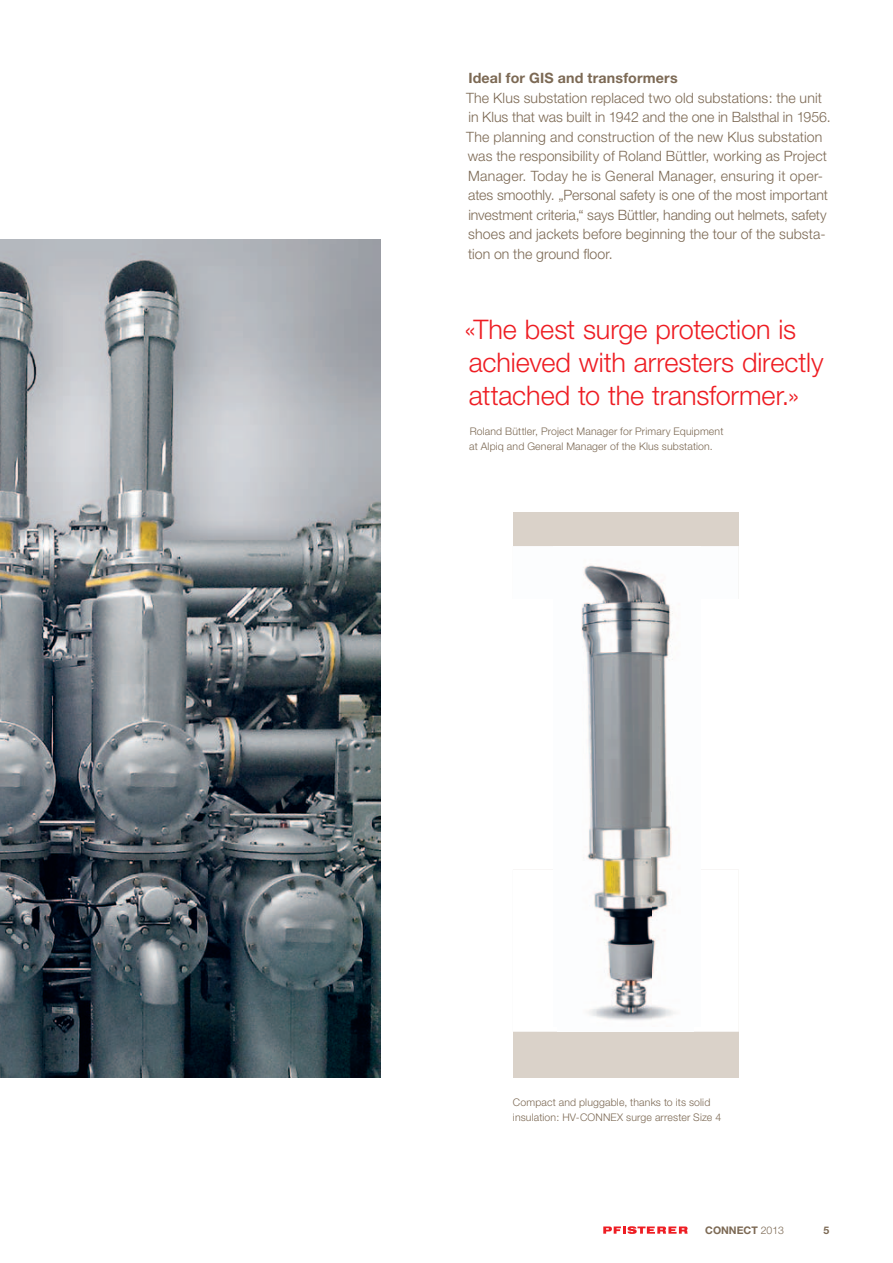
<style>
.page{position:relative;width:893px;height:1263px;background:#fff}
.page>*{position:absolute;margin:0;border:0;box-sizing:border-box;transform-origin:0 0}
.t1{font:300 27px/33px "Helvetica Neue";letter-spacing:-.005em;color:#ee1d23}
.t2{font:300 14.25px/19.5px "Helvetica Neue";letter-spacing:.005em;color:#7c6954}
.t3{font:700 14.25px "Helvetica Neue";letter-spacing:.01em;color:#7c6954}
.t4{font:300 10.5px/15px "Helvetica Neue";letter-spacing:.015em;color:#7c6954}
.t5{font:700 10.5px "Helvetica Neue";color:#7c6954}
.s1{font-weight:300}
</style>
<div class="page">
<div style="left:513px;top:512px;width:226px;height:566px;background:#dad2c9"></div>
<svg style="left:603px;top:1226px;width:85px;height:8px"></svg>
<img style="left:0;top:239px;width:380px;height:839px">
<div style="left:513px;top:546px;width:226px;height:54px;background:#fcfdfe"></div>
<div style="left:513px;top:600px;width:41px;height:270px;background:#fff"></div>
<div style="left:700px;top:600px;width:39px;height:270px;background:#fff"></div>
<div style="left:513px;top:870px;width:45px;height:162px;background:#fff"></div>
<div style="left:694px;top:870px;width:45px;height:162px;background:#fff"></div>
<img style="left:558px;top:1026px;width:136px;height:6px">
<img style="left:554px;top:546px;width:146px;height:267px">
<img style="left:554px;top:653px;width:97px;height:373px">
<img style="left:651px;top:813px;width:49px;height:213px">
<p class="t3" style="left:468px;top:69px;width:211px">Ideal for GIS and transformers</p>
<p class="t2" style="left:466px;top:88px;width:366px">The Klus substation replaced two old substations: the unit in Klus that was built in 1942 and the one in Balsthal in 1956.<br>The planning and construction of the new Klus substation was the responsibility of Roland Büttler, working as Project Manager. Today he is General Manager, ensuring it oper&shy;ates smoothly. „Personal safety is one of the most important investment criteria,“ says Büttler, handing out helmets, safe ty shoes and jackets before beginning the tour of the substa&shy;tion on the ground floor.</p>
<h1 class="t1" style="left:464px;top:312px;width:360px">«The best surge protection is achieved with arresters directly attached to the transformer.»</h1>
<p class="t4" style="left:469px;top:423px;width:256px">Roland Büttler, Project Manager for Primary Equipment at Alpiq and General Manager of the Klus substation.</p>
<p class="t4" style="left:513px;top:1094px;width:210px">Compact and pluggable, thanks to its solid insulation: HV-CONNEX surge arrester Size 4</p>
<p class="t5" style="left:705px;top:1224px;width:80px">CONNECT <span class="s1">2013</span></p>
<p class="t5" style="left:823px;top:1224px;width:7px">5</p>
</div>
